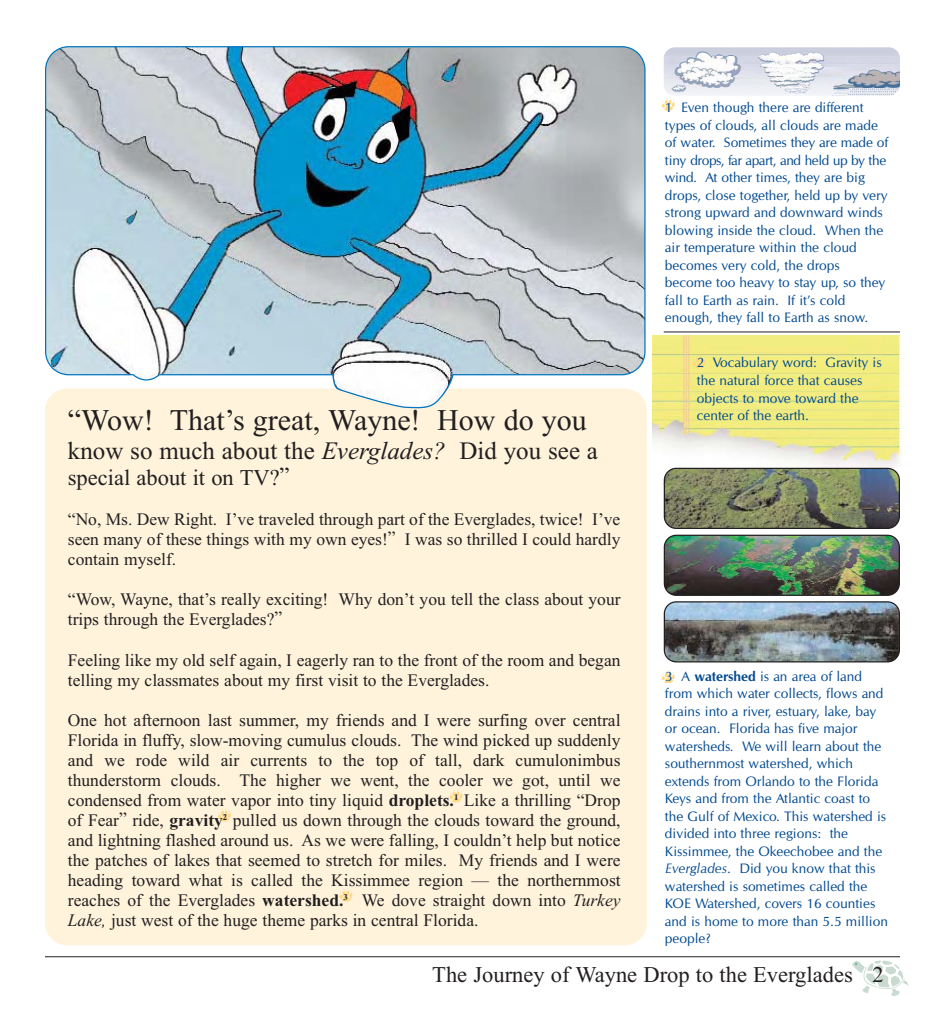
<style>
.page{position:relative;width:945px;height:1018px;background:#fff}
.page>*{position:absolute;margin:0;border:0;box-sizing:border-box;transform-origin:0 0}
.t1{font:30px "Times New Roman E";color:#231f20}
.t2{font:25px "Times New Roman E";color:#231f20}
.t3{font:22.5px "Times New Roman E";color:#231f20}
.t4{font:17.5px/20px "Times New Roman E";color:#231f20;text-align:justify}
.t5{font:13.75px/17.5px "Optima E";color:#004990}
.s1{font-style:italic}
.s2{font-weight:700}
</style>
<div class="page">
<svg style="left:662px;top:97px;width:13px;height:14px"></svg>
<svg style="left:662px;top:671px;width:13px;height:11px"></svg>
<div style="left:45px;top:388px;width:602px;height:557px;background:#fff3dc;border-radius:23px"></div>
<svg style="left:852px;top:960px;width:57px;height:36px"></svg>
<hr style="left:45px;top:956px;width:855px;height:1px;background:#231f20">
<svg style="left:45px;top:46px;width:601px;height:363px;background:#abc0ca"></svg>
<img style="left:652px;top:335px;width:252px;height:133px">
<hr style="left:664px;top:332px;width:236px;height:1px;background:#231f20">
<img style="left:664px;top:47px;width:236px;height:9px">
<img style="left:664px;top:56px;width:236px;height:40px">
<svg style="left:692px;top:355px;width:14px;height:14px"></svg>
<svg style="left:449px;top:789px;width:14px;height:13px"></svg>
<svg style="left:218px;top:808px;width:13px;height:13px"></svg>
<svg style="left:339px;top:888px;width:13px;height:13px"></svg>
<img style="left:664px;top:468px;width:236px;height:194px">
<h1 class="t1" style="left:68px;top:403px;width:521px">“Wow! That’s great, Wayne! How do you</h1>
<h2 class="t2" style="left:68px;top:436px;width:532px">know so much about the <span class="s1">Everglades?</span> Did you see a</h2>
<p class="t3" style="left:68px;top:465px;width:223px">special about it on TV?”</p>
<p class="t4" style="left:68px;top:509px;width:554px">“No, Ms. Dew Right. I’ve traveled through part of the Everglades, twice! I’ve seen many of these things with my own eyes!” I was so thrilled I could hardly contain myself.</p>
<p class="t4" style="left:68px;top:589px;width:554px">“Wow, Wayne, that’s really exciting! Why don’t you tell the class about your trips through the Everglades?”</p>
<p class="t4" style="left:68px;top:649px;width:554px">Feeling like my old self again, I eagerly ran to the front of the room and began telling my classmates about my first visit to the Everglades.</p>
<p class="t4" style="left:68px;top:709px;width:554px">One hot afternoon last summer, my friends and I were surfing over central Florida in fluffy, slow-moving cumulus clouds. The wind picked up suddenly and we rode wild air currents to the top of tall, dark cumulonimbus thunderstorm clouds. The higher we went, the cooler we got, until we condensed from water vapor into tiny liquid <span class="s2">droplets.</span><sup>1</sup> Like a thrilling “Drop of Fear” ride, <span class="s2">gravity</span><sup>2</sup> pulled us down through the clouds toward the ground, and lightning flashed around us. As we were falling, I couldn’t help but notice the patches of lakes that seemed to stretch for miles. My friends and I were heading toward what is called the Kissimmee region — the northernmost reaches of the Everglades <span class="s2">watershed.</span><sup>3</sup> We dove straight down into <span class="s1">Turkey Lake,</span> just west of the huge theme parks in central Florida.</p>
<p class="t5" style="left:665px;top:99px;width:225px">1 Even though there are different types of clouds, all clouds are made of water. Sometimes they are made of tiny drops, far apart, and held up by the wind. At other times, they are big drops, close together, held up by very strong upward and downward winds blowing inside the cloud. When the air temperature within the cloud becomes very cold, the drops become too heavy to stay up, so they fall to Earth as rain. If it’s cold enough, they fall to Earth as snow.</p>
<p class="t5" style="left:697px;top:354px;width:186px">2 Vocabulary word: Gravity is the natural force that causes objects to move toward the center of the earth.</p>
<p class="t5" style="left:665px;top:667px;width:224px">3 A <span class="s2">watershed</span> is an area of land from which water collects, flows and drains into a river, estuary, lake, bay or ocean. Florida has five major watersheds. We will learn about the southernmost watershed, which extends from Orlando to the Florida<br>Keys and from the Atlantic coast to the Gulf of Mexico. This watershed is divided into three regions: the<br>Kissimmee, the Okeechobee and the<br><span class="s1">Everglades</span>. Did you know that this watershed is sometimes called the<br>KOE Watershed, covers 16 counties and is home to more than 5.5 million people?</p>
<p class="t3" style="left:432px;top:961px;width:453px">The Journey of Wayne Drop to the Everglades 2</p>
</div>
